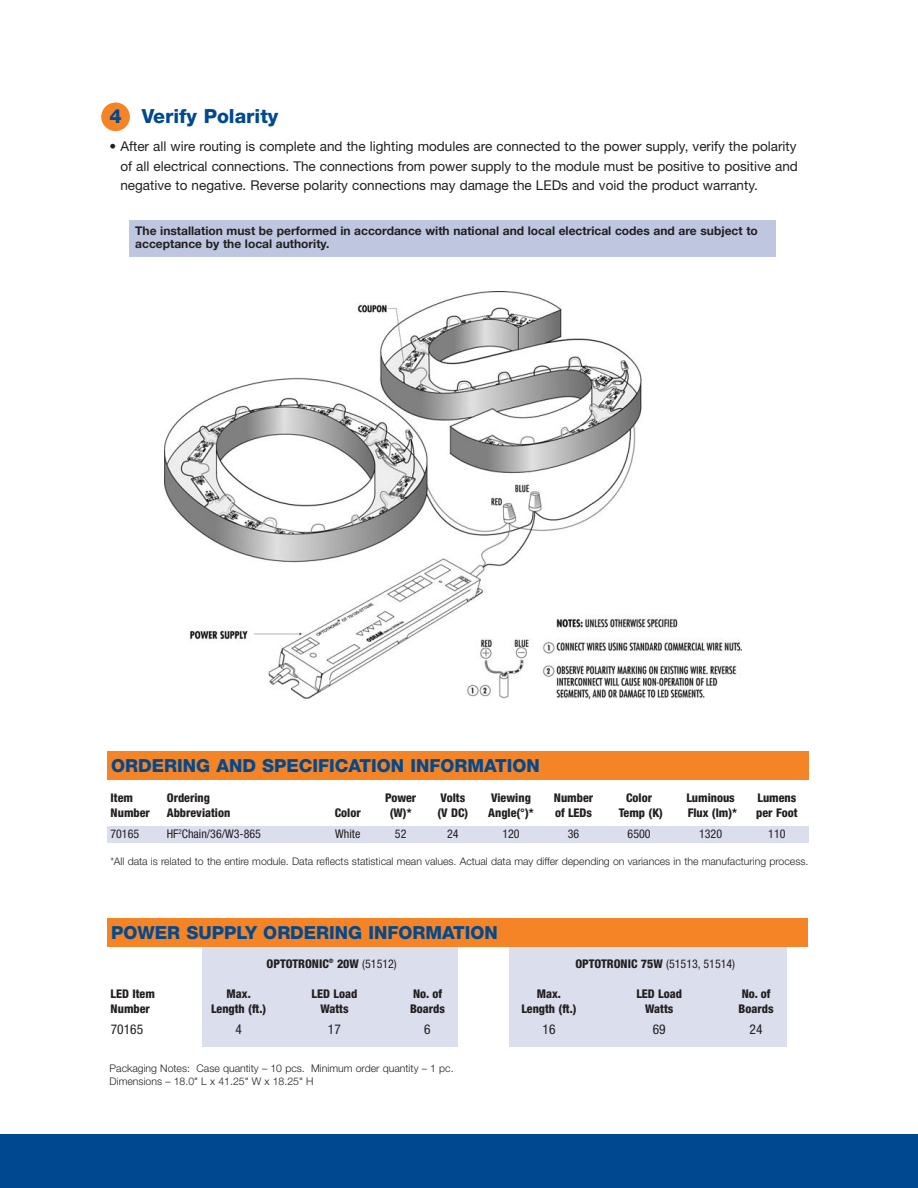
<style>
.page{position:relative;width:918px;height:1188px;background:#fff}
.page>*{position:absolute;margin:0;border:0;box-sizing:border-box;transform-origin:0 0}
.t1{font:800 19.5px "Helvetica Neue";color:#004990}
.t2{font:800 18px "Helvetica Neue";color:#004990}
.t3{font:13.5px/19.5px "Helvetica Neue";color:#231f20;text-align:justify}
.t4{font:condensed 13.5px "Helvetica Neue";color:#231f20}
.t5{font:800 condensed 12px "Helvetica Neue";color:#231f20}
.t6{font:700 12px/13.5px "Helvetica Neue";color:#231f20}
.t7{font:condensed 12px "Helvetica Neue";color:#231f20}
.t8{font:300 10.5px/12.8px "Helvetica Neue";color:#231f20}
.s1{font-weight:400}
</style>
<div class="page">
<img style="left:165px;top:291px;width:577px;height:407px">
<div style="left:101px;top:103px;width:29px;height:28px;background:#f58426;border-radius:50%"></div>
<div style="left:509px;top:942px;width:277px;height:105px;background:#dbdeed"></div>
<div style="left:202px;top:942px;width:255px;height:105px;background:#dbdeed"></div>
<div style="left:107px;top:752px;width:702px;height:28px;background:#f58426"></div>
<div style="left:107px;top:918px;width:701px;height:29px;background:#f58426"></div>
<div style="left:107px;top:826px;width:702px;height:17px;background:#dbdeed"></div>
<div style="left:129px;top:220px;width:647px;height:36px;background:#bfc6e0"></div>
<div style="left:0;top:1134px;width:918px;height:54px;background:#004990"></div>
<h1 class="t1" style="left:109px;top:109px;width:170px">4 Verify Polarity</h1>
<p class="t3" style="left:120px;top:138px;width:679px;text-indent:-11px">• After all wire routing is complete and the lighting modules are connected to the power supply, verify the polarity of all electrical connections. The connections from power supply to the module must be positive to positive and negative to negative. Reverse polarity connections may damage the LEDs and void the product warranty.</p>
<p class="t6" style="left:135px;top:225px;width:624px">The installation must be performed in accordance with national and local electrical codes and are subject to acceptance by the local authority.</p>
<h2 class="t2" style="left:111px;top:760px;width:430px">ORDERING AND SPECIFICATION INFORMATION</h2>
<p class="t5" style="left:111px;top:794px;width:24px">Item</p>
<p class="t5" style="left:167px;top:794px;width:45px">Ordering</p>
<p class="t5" style="left:385px;top:794px;width:33px">Power</p>
<p class="t5" style="left:441px;top:794px;width:26px">Volts</p>
<p class="t5" style="left:491px;top:794px;width:41px">Viewing</p>
<p class="t5" style="left:554px;top:794px;width:41px">Number</p>
<p class="t5" style="left:626px;top:794px;width:27px">Color</p>
<p class="t5" style="left:686px;top:794px;width:50px">Luminous</p>
<p class="t5" style="left:758px;top:794px;width:40px">Lumens</p>
<p class="t5" style="left:111px;top:809px;width:41px">Number</p>
<p class="t5" style="left:167px;top:809px;width:65px">Abbreviation</p>
<p class="t5" style="left:335px;top:809px;width:27px">Color</p>
<p class="t5" style="left:390px;top:809px;width:23px">(W)*</p>
<p class="t5" style="left:438px;top:809px;width:32px">(V DC)</p>
<p class="t5" style="left:488px;top:809px;width:47px">Angle(°)*</p>
<p class="t5" style="left:555px;top:809px;width:38px">of LEDs</p>
<p class="t5" style="left:619px;top:809px;width:46px">Temp (K)</p>
<p class="t5" style="left:688px;top:809px;width:51px">Flux (lm)*</p>
<p class="t5" style="left:756px;top:809px;width:43px">per Foot</p>
<p class="t7" style="left:110px;top:830px;width:30px">70165</p>
<p class="t7" style="left:167px;top:830px;width:96px">HF<sup>2</sup>Chain/36/W3-865</p>
<p class="t7" style="left:335px;top:830px;width:27px">White</p>
<p class="t7" style="left:395px;top:830px;width:13px">52</p>
<p class="t7" style="left:447px;top:830px;width:13px">24</p>
<p class="t7" style="left:502px;top:830px;width:19px">120</p>
<p class="t7" style="left:568px;top:830px;width:13px">36</p>
<p class="t7" style="left:628px;top:830px;width:25px">6500</p>
<p class="t7" style="left:699px;top:830px;width:25px">1320</p>
<p class="t7" style="left:768px;top:830px;width:19px">110</p>
<p class="t8" style="left:110px;top:856px;width:699px">*All data is related to the entire module. Data reflects statistical mean values. Actual data may differ depending on variances in the manufacturing process.</p>
<h2 class="t2" style="left:111px;top:926px;width:388px">POWER SUPPLY ORDERING INFORMATION</h2>
<p class="t5" style="left:267px;top:959px;width:132px">OPTOTRONIC<sup>®</sup> 20W <span class="s1">(51512)</span></p>
<p class="t5" style="left:575px;top:959px;width:161px">OPTOTRONIC 75W <span class="s1">(51513, 51514)</span></p>
<p class="t5" style="left:111px;top:989px;width:46px">LED Item</p>
<p class="t5" style="left:227px;top:989px;width:26px">Max.</p>
<p class="t5" style="left:312px;top:989px;width:47px">LED Load</p>
<p class="t5" style="left:413px;top:989px;width:30px">No. of</p>
<p class="t5" style="left:537px;top:989px;width:26px">Max.</p>
<p class="t5" style="left:636px;top:989px;width:47px">LED Load</p>
<p class="t5" style="left:742px;top:989px;width:30px">No. of</p>
<p class="t5" style="left:111px;top:1004px;width:41px">Number</p>
<p class="t5" style="left:211px;top:1004px;width:57px">Length (ft.)</p>
<p class="t5" style="left:320px;top:1004px;width:30px">Watts</p>
<p class="t5" style="left:410px;top:1004px;width:36px">Boards</p>
<p class="t5" style="left:521px;top:1004px;width:57px">Length (ft.)</p>
<p class="t5" style="left:645px;top:1004px;width:30px">Watts</p>
<p class="t5" style="left:739px;top:1004px;width:36px">Boards</p>
<p class="t4" style="left:111px;top:1024px;width:34px">70165</p>
<p class="t4" style="left:235px;top:1024px;width:8px">4</p>
<p class="t4" style="left:328px;top:1024px;width:14px">17</p>
<p class="t4" style="left:424px;top:1024px;width:8px">6</p>
<p class="t4" style="left:543px;top:1024px;width:14px">16</p>
<p class="t4" style="left:653px;top:1024px;width:14px">69</p>
<p class="t4" style="left:750px;top:1024px;width:14px">24</p>
<p class="t8" style="left:110px;top:1063px;width:345px">Packaging Notes: Case quantity – 10 pcs. Minimum order quantity – 1 pc.<br>Dimensions – 18.0" L x 41.25" W x 18.25" H</p>
</div>
